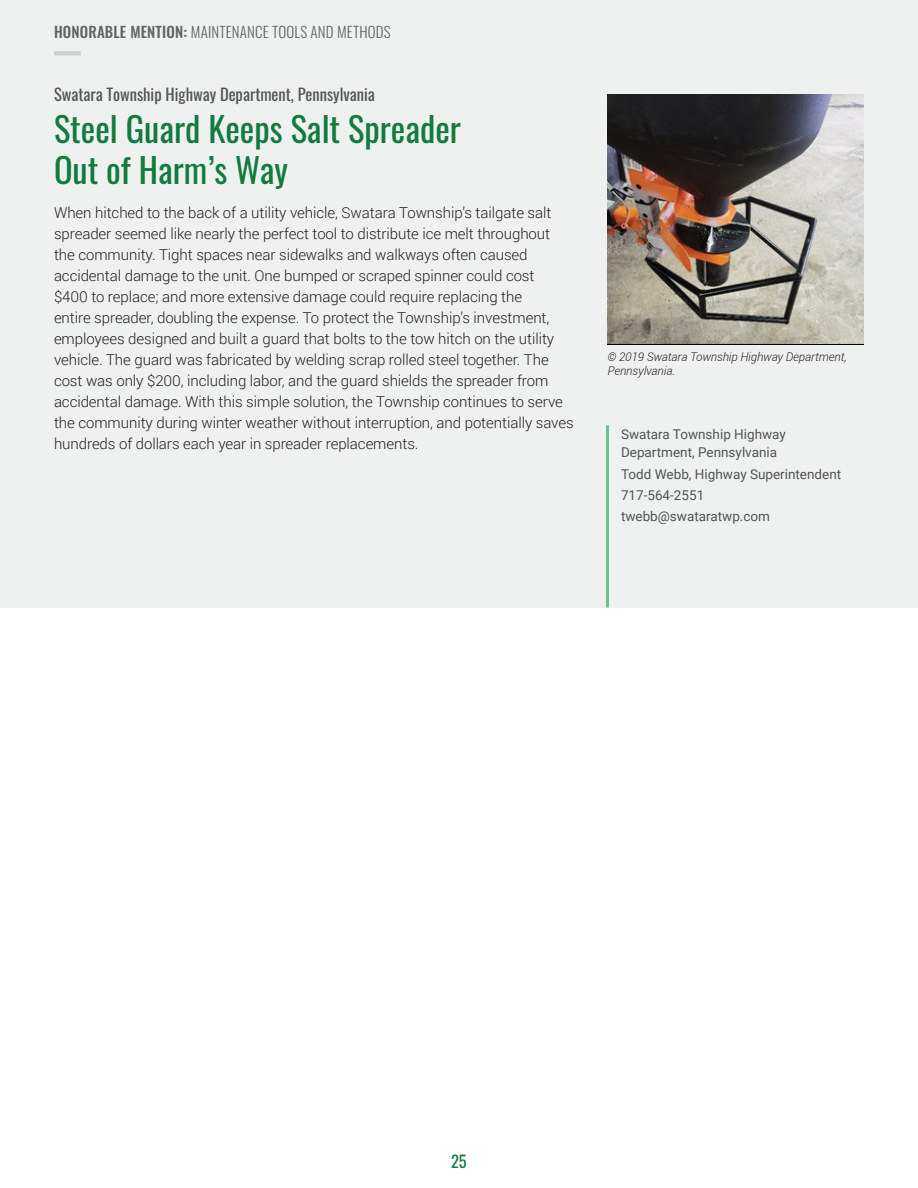
<style>
.page{position:relative;width:918px;height:1188px;background:#fff}
.page>*{position:absolute;margin:0;border:0;box-sizing:border-box;transform-origin:0 0}
.t1{font:34.5px/40.5px "Oswald";color:#127b3e}
.t2{font:16.5px "Oswald";color:#535355}
.t3{font:16.5px "Oswald";color:#127b3e}
.t4{font:300 15px/21px "Roboto";letter-spacing:-.005em;color:#231f20}
.t5{font:300 15px "Oswald";letter-spacing:.01em;color:#69696c}
.t6{font:13.5px/21.3px "Roboto";color:#535355}
.t7{font:italic 300 12px/14.4px "Roboto";letter-spacing:-.005em;color:#231f20}
.s1{font-weight:500}
</style>
<div class="page">
<div style="left:0;top:0;width:918px;height:608px;background:#eff1f1"></div>
<img style="left:608px;top:94px;width:256px;height:250px">
<hr style="left:606px;top:425px;width:3px;height:183px;background:#6bc28c">
<div style="left:54px;top:51px;width:27px;height:5px;background:#d1d2d4"></div>
<p class="t5" style="left:54px;top:19px;width:338px"><span class="s1">HONORABLE MENTION:</span> MAINTENANCE TOOLS AND METHODS</p>
<h2 class="t2" style="left:54px;top:79px;width:322px">Swatara Township Highway Department, Pennsylvania</h2>
<h2 class="t1" style="left:54px;top:106px;width:408px">Steel Guard Keeps Salt Spreader<br>Out of Harm’s Way</h2>
<p class="t4" style="left:54px;top:202px;width:521px">When hitched to the back of a utility vehicle, Swatara Township’s tailgate salt spreader seemed like nearly the perfect tool to distribute ice melt throughout the community. Tight spaces near sidewalks and walkways often caused accidental damage to the unit. One bumped or scraped spinner could cost<br>$400 to replace; and more extensive damage could require replacing the<br>entire spreader, doubling the expense. To protect the Township’s investment, employees designed and built a guard that bolts to the tow hitch on the utility vehicle. The guard was fabricated by welding scrap rolled steel together. The cost was only $200, including labor, and the guard shields the spreader from accidental damage. With this simple solution, the Township continues to serve the community during winter weather without interruption, and potentially saves hundreds of dollars each year in spreader replacements.</p>
<p class="t7" style="left:608px;top:349px;width:241px">© 2019 Swatara Township Highway Department,<br>Pennsylvania.</p>
<p class="t6" style="left:621px;top:425px;width:167px;line-height:18px">Swatara Township Highway<br>Department, Pennsylvania</p>
<p class="t6" style="left:621px;top:463px;width:222px">Todd Webb, Highway Superintendent<br>717-564-2551 twebb@swataratwp.com</p>
<p class="t3" style="left:451px;top:1146px;width:17px">25</p>
</div>
